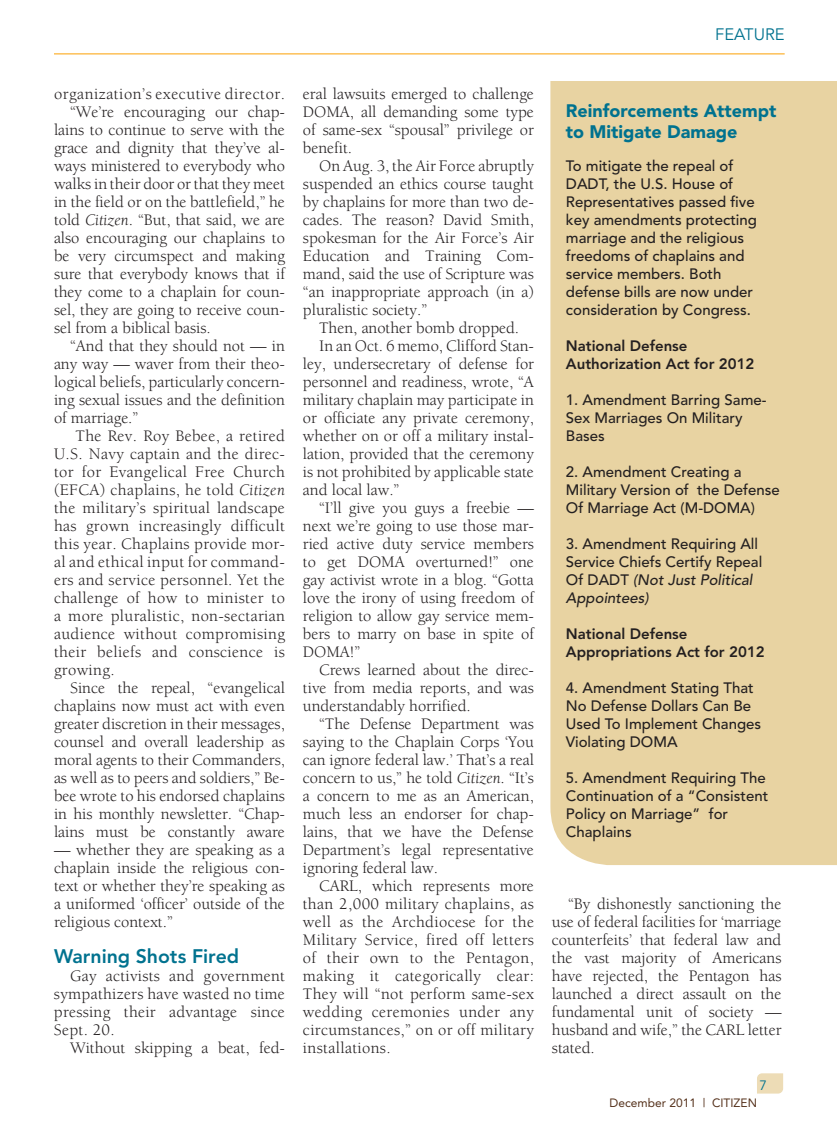
<style>
.page{position:relative;width:837px;height:1134px;background:#fff}
.page>*{position:absolute;margin:0;border:0;box-sizing:border-box;transform-origin:0 0}
.t1{font:800 19.5px "Avenir";color:#00728f}
.t2{font:900 18px/21px "Avenir";color:#00728f}
.t3{font:16.5px/18px "Berkeley";letter-spacing:-.005em;color:#231f20;text-align:justify}
.t4{font:16.5px "Berkeley";letter-spacing:.02em;color:#231f20}
.t5{font:16.5px "Berkeley";letter-spacing:.03em;color:#231f20}
.t6{font:16.5px "Avenir";color:#00728f}
.t7{font:500 15px/18px "Avenir";color:#231f20}
.t8{font:800 15px/18px "Avenir";color:#231f20}
.t9{font:13.5px "Avenir";color:#00728f}
.t10{font:12px "Avenir";color:#54301a}
.s1{font-style:italic}
</style>
<div class="page">
<div style="left:550px;top:81px;width:287px;height:784px;background:#e8d3a2"></div>
<hr style="left:54px;top:53px;width:731px;height:2px;background:#fdc057">
<svg style="left:757px;top:1073px;width:26px;height:21px"></svg>
<p class="t6" style="left:715px;top:24px;width:11px">FEAT</p>
<p class="t6" style="left:754px;top:24px;width:21px">URE</p>
<p class="t5" style="left:54px;top:85px;width:233px">organization’s executive director.</p>
<p class="t3" style="left:70px;top:103px;width:216px">“We’re encouraging our chap-</p>
<p class="t3" style="left:54px;top:121px;width:232px">lains to continue to serve with the</p>
<p class="t3" style="left:54px;top:139px;width:233px">grace and dignity that they’ve al-</p>
<p class="t3" style="left:54px;top:157px;width:233px">ways ministered to everybody who</p>
<p class="t3" style="left:54px;top:175px;width:233px">walks in their door or that they meet</p>
<p class="t3" style="left:54px;top:193px;width:232px">in the field or on the battlefield,” he</p>
<p class="t3" style="left:54px;top:211px;width:233px">told <span class="s1">Citizen</span>. “But, that said, we are</p>
<p class="t3" style="left:54px;top:229px;width:232px">also encouraging our chaplains to</p>
<p class="t3" style="left:54px;top:247px;width:233px">be very circumspect and making</p>
<p class="t3" style="left:54px;top:265px;width:232px">sure that everybody knows that if</p>
<p class="t3" style="left:54px;top:283px;width:233px">they come to a chaplain for coun-</p>
<p class="t3" style="left:54px;top:301px;width:232px">sel, they are going to receive coun-</p>
<p class="t3" style="left:54px;top:319px;width:158px">sel from a biblical basis.</p>
<p class="t3" style="left:70px;top:337px;width:216px">“And that they should not — in</p>
<p class="t3" style="left:54px;top:355px;width:232px">any way — waver from their theo-</p>
<p class="t3" style="left:54px;top:373px;width:232px">logical beliefs, particularly concern-</p>
<p class="t3" style="left:54px;top:391px;width:233px">ing sexual issues and the definition</p>
<p class="t3" style="left:54px;top:409px;width:86px">of marriage.”</p>
<p class="t4" style="left:76px;top:427px;width:211px">The Rev. Roy Bebee, a retired</p>
<p class="t4" style="left:54px;top:445px;width:233px">U.S. Navy captain and the direc-</p>
<p class="t4" style="left:54px;top:463px;width:233px">tor for Evangelical Free Church</p>
<p class="t4" style="left:54px;top:481px;width:233px">(EFCA) chaplains, he told <span class="s1">Citizen</span></p>
<p class="t4" style="left:54px;top:499px;width:232px">the military’s spiritual landscape</p>
<p class="t4" style="left:54px;top:517px;width:232px">has grown increasingly difficult</p>
<p class="t4" style="left:54px;top:535px;width:233px">this year. Chaplains provide mor-</p>
<p class="t4" style="left:54px;top:553px;width:233px">al and ethical input for command-</p>
<p class="t4" style="left:54px;top:571px;width:233px">ers and service personnel. Yet the</p>
<p class="t4" style="left:54px;top:589px;width:233px">challenge of how to minister to</p>
<p class="t4" style="left:54px;top:607px;width:233px">a more pluralistic, non-sectarian</p>
<p class="t4" style="left:54px;top:625px;width:233px">audience without compromising</p>
<p class="t4" style="left:54px;top:643px;width:233px">their beliefs and conscience is</p>
<p class="t4" style="left:54px;top:661px;width:62px">growing.</p>
<p class="t3" style="left:70px;top:679px;width:216px">Since the repeal, “evangelical</p>
<p class="t3" style="left:54px;top:697px;width:232px">chaplains now must act with even</p>
<p class="t3" style="left:54px;top:715px;width:232px">greater discretion in their messages,</p>
<p class="t3" style="left:54px;top:733px;width:233px">counsel and overall leadership as</p>
<p class="t3" style="left:54px;top:751px;width:232px">moral agents to their Commanders,</p>
<p class="t3" style="left:54px;top:769px;width:232px">as well as to peers and soldiers,” Be-</p>
<p class="t3" style="left:54px;top:787px;width:233px">bee wrote to his endorsed chaplains</p>
<p class="t3" style="left:54px;top:805px;width:233px">in his monthly newsletter. “Chap-</p>
<p class="t3" style="left:54px;top:823px;width:232px">lains must be constantly aware</p>
<p class="t3" style="left:54px;top:841px;width:232px">— whether they are speaking as a chaplain inside the religious con&shy;text or whether they’re speaking as a uniformed ‘officer’ outside of the religious context.”</p>
<p class="t1" style="left:54px;top:945px;width:187px">Warning Shots Fired</p>
<p class="t3" style="left:54px;top:967px;width:233px;text-indent:16px">Gay activists and government sympathizers have wasted no time pressing their advantage since Sept. 20.</p>
<p class="t3" style="left:70px;top:1039px;width:216px">Without skipping a beat, fed-</p>
<p class="t3" style="left:303px;top:85px;width:232px">eral lawsuits emerged to challenge DOMA, all demanding some type of same-sex “spousal” privilege or benefit.</p>
<p class="t3" style="left:303px;top:157px;width:233px;text-indent:16px">On Aug. 3, the Air Force abruptly suspended an ethics course taught by chaplains for more than two de&shy;cades. The reason? David Smith, spokesman for the Air Force’s Air Education and Training Com&shy;mand, said the use of Scripture was “an inappropriate approach (in a) pluralistic society.”</p>
<p class="t3" style="left:319px;top:319px;width:202px">Then, another bomb dropped.</p>
<p class="t3" style="left:319px;top:337px;width:216px">In an Oct. 6 memo, Clifford Stan-</p>
<p class="t3" style="left:303px;top:355px;width:233px">ley, undersecretary of defense for</p>
<p class="t3" style="left:303px;top:373px;width:232px">personnel and readiness, wrote, “A</p>
<p class="t3" style="left:303px;top:391px;width:233px">military chaplain may participate in</p>
<p class="t3" style="left:303px;top:409px;width:232px">or officiate any private ceremony,</p>
<p class="t3" style="left:303px;top:427px;width:232px">whether on or off a military instal-</p>
<p class="t3" style="left:303px;top:445px;width:232px">lation, provided that the ceremony</p>
<p class="t3" style="left:303px;top:463px;width:233px">is not prohibited by applicable state</p>
<p class="t3" style="left:303px;top:481px;width:98px">and local law.”</p>
<p class="t3" style="left:319px;top:499px;width:216px">“I’ll give you guys a freebie —</p>
<p class="t3" style="left:303px;top:517px;width:232px">next we’re going to use those mar-</p>
<p class="t3" style="left:303px;top:535px;width:233px">ried active duty service members</p>
<p class="t3" style="left:303px;top:553px;width:232px">to get DOMA overturned!” one</p>
<p class="t3" style="left:303px;top:571px;width:232px">gay activist wrote in a blog. “Gotta</p>
<p class="t3" style="left:303px;top:589px;width:233px">love the irony of using freedom of</p>
<p class="t3" style="left:303px;top:607px;width:232px">religion to allow gay service mem-</p>
<p class="t3" style="left:303px;top:625px;width:232px">bers to marry on base in spite of</p>
<p class="t3" style="left:303px;top:643px;width:59px">DOMA!”</p>
<p class="t3" style="left:319px;top:661px;width:216px">Crews learned about the direc-</p>
<p class="t3" style="left:303px;top:679px;width:232px">tive from media reports, and was</p>
<p class="t3" style="left:303px;top:697px;width:169px">understandably horrified.</p>
<p class="t3" style="left:319px;top:715px;width:216px">“The Defense Department was</p>
<p class="t3" style="left:303px;top:733px;width:233px">saying to the Chaplain Corps ‘You</p>
<p class="t3" style="left:303px;top:751px;width:232px">can ignore federal law.’ That’s a real</p>
<p class="t3" style="left:303px;top:769px;width:233px">concern to us,” he told <span class="s1">Citizen</span>. “It’s</p>
<p class="t3" style="left:303px;top:787px;width:233px">a concern to me as an American,</p>
<p class="t3" style="left:303px;top:805px;width:232px">much less an endorser for chap-</p>
<p class="t3" style="left:303px;top:823px;width:232px">lains, that we have the Defense</p>
<p class="t3" style="left:303px;top:841px;width:233px">Department’s legal representative</p>
<p class="t3" style="left:303px;top:859px;width:136px">ignoring federal law.</p>
<p class="t3" style="left:319px;top:877px;width:216px">CARL, which represents more</p>
<p class="t4" style="left:303px;top:895px;width:233px">than 2,000 military chaplains, as</p>
<p class="t4" style="left:303px;top:913px;width:233px">well as the Archdiocese for the</p>
<p class="t4" style="left:303px;top:931px;width:233px">Military Service, fired off letters</p>
<p class="t4" style="left:303px;top:949px;width:233px">of their own to the Pentagon,</p>
<p class="t4" style="left:303px;top:967px;width:233px">making it categorically clear:</p>
<p class="t4" style="left:303px;top:985px;width:232px">They will “not perform same-sex</p>
<p class="t4" style="left:303px;top:1003px;width:233px">wedding ceremonies under any</p>
<p class="t4" style="left:303px;top:1021px;width:233px">circumstances,” on or off military</p>
<p class="t4" style="left:303px;top:1039px;width:89px">installations.</p>
<p class="t2" style="left:566px;top:100px;width:212px">Reinforcements Attempt to Mitigate Damage</p>
<p class="t7" style="left:566px;top:157px;width:193px">To mitigate the repeal of<br>DADT, the U.S. House of<br>Representatives passed five key amendments protecting marriage and the religious freedoms of chaplains and service members. Both defense bills are now under consideration by Congress.</p>
<p class="t8" style="left:566px;top:337px;width:190px">National Defense<br>Authorization Act for 2012</p>
<p class="t7" style="left:566px;top:391px;width:202px">1. Amendment Barring Same-<br>Sex Marriages On Military<br>Bases</p>
<p class="t7" style="left:566px;top:463px;width:215px">2. Amendment Creating a<br>Military Version of the Defense<br>Of Marriage Act (M-DOMA)</p>
<p class="t7" style="left:566px;top:535px;width:198px">3. Amendment Requiring All<br>Service Chiefs Certify Repeal<br>Of DADT <span class="s1">(Not Just Political<br>Appointees)</span></p>
<p class="t8" style="left:566px;top:625px;width:200px">National Defense<br>Appropriations Act for 2012</p>
<p class="t7" style="left:566px;top:679px;width:197px">4. Amendment Stating That<br>No Defense Dollars Can Be<br>Used To Implement Changes<br>Violating DOMA</p>
<p class="t7" style="left:566px;top:769px;width:204px">5. Amendment Requiring The<br>Continuation of a “Consistent<br>Policy on Marriage” for<br>Chaplains</p>
<p class="t3" style="left:552px;top:895px;width:231px;text-indent:16px">“By dishonestly sanctioning the use of federal facilities for ‘marriage counterfeits’ that federal law and the vast majority of Americans have rejected, the Pentagon has launched a direct assault on the fundamental unit of society — husband and wife,” the CARL letter stated.</p>
<p class="t9" style="left:759px;top:1077px;width:9px">7</p>
<p class="t10" style="left:610px;top:1096px;width:149px">December 2011 | CITIZEN</p>
</div>
